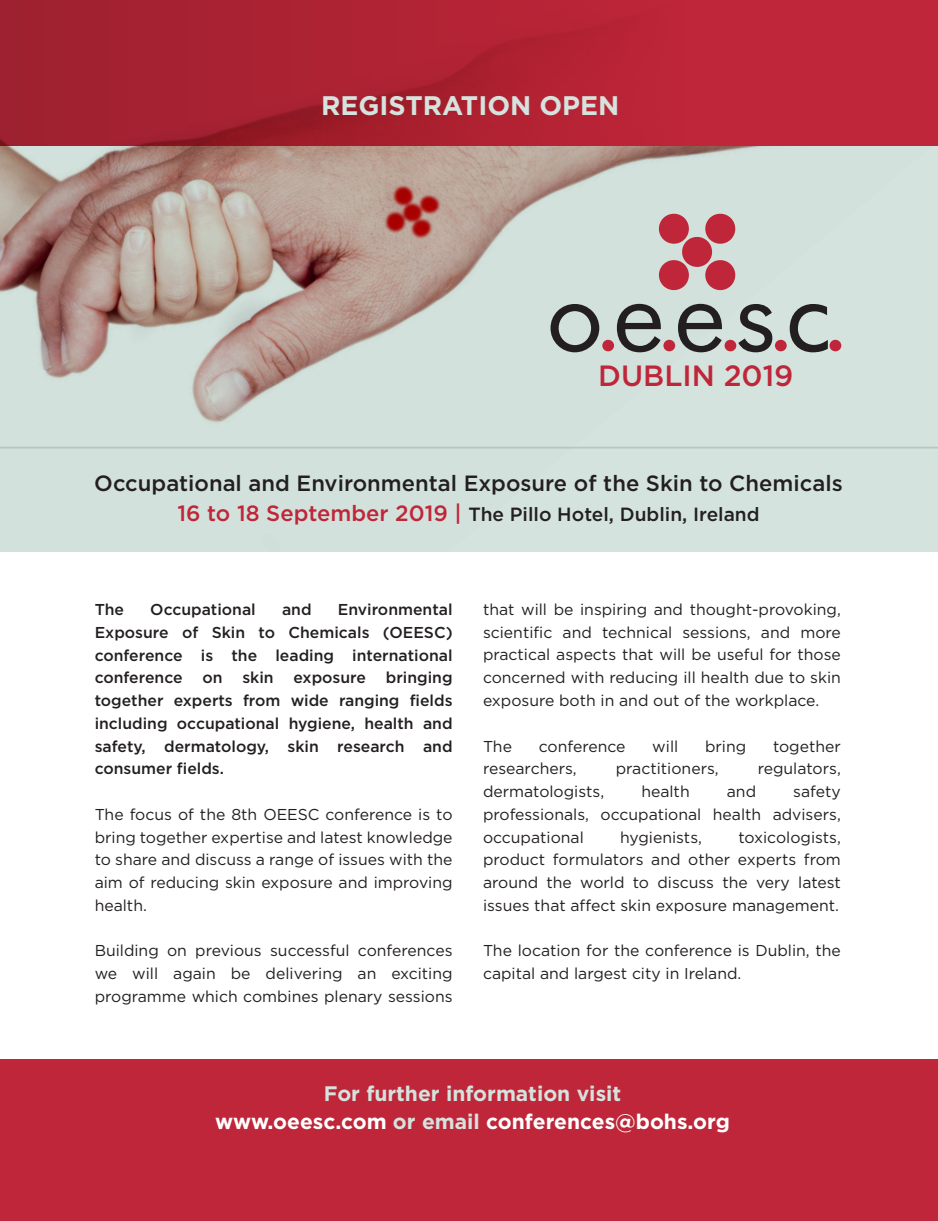
<style>
.page{position:relative;width:938px;height:1221px;background:#fff}
.page>*{position:absolute;margin:0;border:0;box-sizing:border-box;transform-origin:0 0}
.t1{font:100.27px "Futura BT";color:#231f20}
.t2{font:500 29.22px "Gotham";color:#bf2639}
.t3{font:700 26.78px "Gotham";color:#d5e2dd}
.t4{font:500 22.05px "Gotham";color:#231f20}
.t5{font:700 21px/28px "Gotham";color:#d5e2dd;text-align:center}
.t6{font:500 19.07px "Gotham";color:#231f20}
.t7{font:15.75px/22.8px "Gotham";color:#231f20;text-align:justify}
.t8{font:500 15.75px/22.8px "Gotham";color:#231f20;text-align:justify}
.s1{color:#bf2639}
.s2{font-size:22.05px;color:#bf2639}
.s3{color:#fff}
</style>
<div class="page">
<img style="left:0;top:146px;width:938px;height:406px">
<img style="left:324px;top:146px;width:177px;height:154px">
<svg style="left:0;top:0;width:938px;height:146px;background:#b02233"></svg>
<hr style="left:0;top:447px;width:938px;height:1px;background:#d5e2dd">
<div style="left:0;top:1059px;width:938px;height:161px;background:#bf2639"></div>
<svg style="left:657px;top:212px;width:79px;height:79px;background:#c7777f"></svg>
<h3 class="t3" style="left:321px;top:90px;width:300px">REGISTRATION OPEN</h3>
<h1 class="t1" style="left:546px;top:254px;width:305px">o<span class="s1">.</span>e<span class="s1">.</span>e<span class="s1">.</span>s<span class="s1">.</span>c<span class="s1">.</span></h1>
<h2 class="t2" style="left:598px;top:359px;width:197px">DUBLIN 2019</h2>
<h3 class="t4" style="left:94px;top:470px;width:750px">Occupational and Environmental Exposure of the Skin to Chemicals</h3>
<p class="t6" style="left:177px;top:504px;width:583px"><span class="s2">16 to 18 September 2019 |</span> The Pillo Hotel, Dublin, Ireland</p>
<p class="t8" style="left:95px;top:597px;width:31px">The</p>
<p class="t8" style="left:150px;top:597px;width:107px">Occupational</p>
<p class="t8" style="left:282px;top:597px;width:31px">and</p>
<p class="t8" style="left:95px;top:597px;width:359px;text-indent:243px">Environmental Exposure of Skin to Chemicals (OEESC) conference is the leading international conference</p>
<p class="t8" style="left:95px;top:666px;width:359px;text-indent:291px">bringing together experts from wide ranging fields including occupational hygiene, health and safety, dermatology, skin research and consumer fields.</p>
<p class="t7" style="left:95px;top:802px;width:359px">The focus of the 8th OEESC conference is to bring together expertise and latest knowledge to share and discuss a range of issues with the aim of reducing skin exposure and improving health.</p>
<p class="t7" style="left:95px;top:939px;width:359px">Building on previous successful conferences we will again be delivering an exciting programme which combines plenary sessions</p>
<p class="t8" style="left:202px;top:666px;width:22px">on</p>
<p class="t8" style="left:242px;top:666px;width:33px">skin</p>
<p class="t8" style="left:293px;top:666px;width:74px">exposure</p>
<p class="t7" style="left:483px;top:597px;width:359px">that will be inspiring and thought-provoking, scientific and technical sessions, and more practical aspects that will be useful for those concerned with reducing ill health due to skin exposure both in and out of the workplace.</p>
<p class="t7" style="left:483px;top:734px;width:30px">The</p>
<p class="t7" style="left:539px;top:734px;width:88px">conference</p>
<p class="t7" style="left:652px;top:734px;width:27px">will</p>
<p class="t7" style="left:705px;top:734px;width:43px">bring</p>
<p class="t7" style="left:773px;top:734px;width:69px">together</p>
<p class="t7" style="left:483px;top:757px;width:95px">researchers,</p>
<p class="t7" style="left:616px;top:757px;width:104px">practitioners,</p>
<p class="t7" style="left:757px;top:757px;width:85px">regulators,</p>
<p class="t7" style="left:483px;top:779px;width:123px">dermatologists,</p>
<p class="t7" style="left:641px;top:779px;width:50px">health</p>
<p class="t7" style="left:727px;top:779px;width:31px">and</p>
<p class="t7" style="left:483px;top:779px;width:359px;text-indent:310px">safety professionals, occupational health advisers, occupational</p>
<p class="t7" style="left:483px;top:825px;width:359px;text-indent:255px">toxicologists, product formulators and other experts from around the world to discuss the very latest issues that affect skin exposure management.</p>
<p class="t7" style="left:483px;top:939px;width:359px">The location for the conference is Dublin, the capital and largest city in Ireland.</p>
<p class="t7" style="left:620px;top:825px;width:83px">hygienists,</p>
<h3 class="t5" style="left:215px;top:1078px;width:516px">For further information visit<br><span class="s3">www.oeesc.com</span> or email <span class="s3">conferences@bohs.org</span></h3>
</div>
